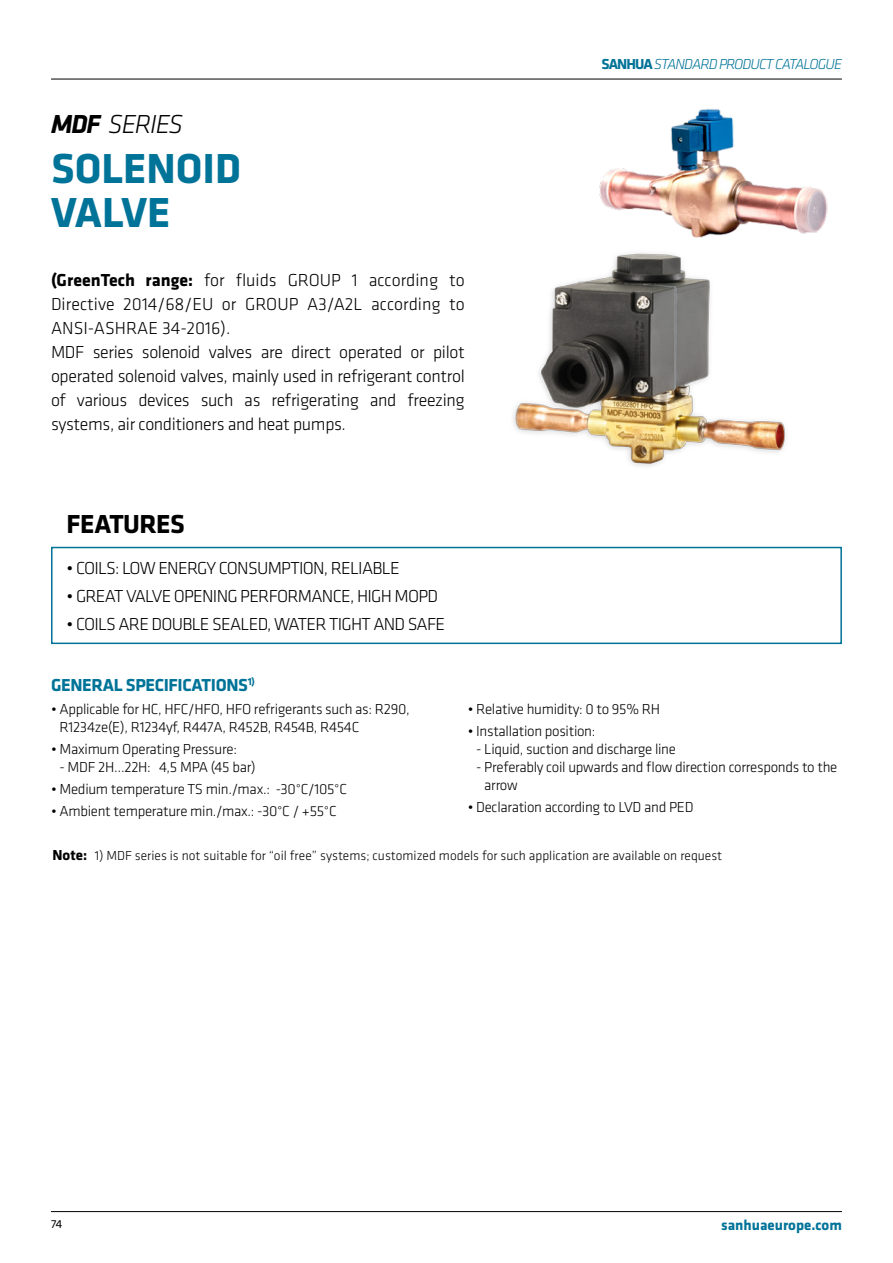
<style>
.page{position:relative;width:893px;height:1263px;background:#fff}
.page>*{position:absolute;margin:0;border:0;box-sizing:border-box;transform-origin:0 0}
.t1{font:700 43.5px/44.2px "Klavika";color:#007398}
.t2{font:italic 300 27px "Klavika";letter-spacing:-.04em;color:#000}
.t3{font:700 27px "Klavika";letter-spacing:-.02em;color:#000}
.t4{font:300 18px/24px "Klavika";letter-spacing:-.02em;color:#000}
.t5{font:300 18px "Klavika";letter-spacing:-.04em;color:#000}
.t6{font:700 18px "Klavika";letter-spacing:-.02em;color:#007398}
.t7{font:300 15px/18px "Klavika";letter-spacing:-.02em;color:#000}
.t8{font:italic 300 15px "Klavika";letter-spacing:-.06em;color:#007398}
.t9{font:700 15px "Klavika";color:#007398}
.t10{font:300 13.5px "Klavika";color:#000}
.t11{font:12px "Klavika";color:#000}
.s1{font-weight:700}
.s2{font-weight:700;font-style:normal}
.s3{font-weight:700;font-size:15px}
</style>
<div class="page">
<hr style="left:51px;top:1211px;width:791px;height:1px;background:#000">
<img style="left:513px;top:253px;width:273px;height:214px">
<img style="left:599px;top:109px;width:228px;height:129px">
<div style="left:51px;top:547px;width:791px;height:97px;border:2px solid #007398"></div>
<hr style="left:51px;top:79px;width:791px;height:1px;background:#000">
<h2 class="t2" style="left:51px;top:109px;width:134px"><span class="s1">MDF</span> SERIES</h2>
<h1 class="t1" style="left:51px;top:147px;width:192px">SOLENOID<br>VALVE</h1>
<p class="t4" style="left:51px;top:268px;width:415px"><span class="s1">(GreenTech range:</span> for fluids GROUP 1 according to Directive 2014/68/EU or GROUP A3/A2L according to ANSI-ASHRAE 34-2016).<br>MDF series solenoid valves are direct operated or pilot operated solenoid valves, mainly used in refrigerant control of various devices such as refrigerating and freezing systems, air conditioners and heat pumps.</p>
<h2 class="t3" style="left:67px;top:509px;width:120px">FEATURES</h2>
<p class="t5" style="left:67px;top:558px;width:335px">• COILS: LOW ENERGY CONSUMPTION, RELIABLE</p>
<p class="t5" style="left:67px;top:586px;width:373px">• GREAT VALVE OPENING PERFORMANCE, HIGH MOPD</p>
<p class="t5" style="left:67px;top:614px;width:380px">• COILS ARE DOUBLE SEALED, WATER TIGHT AND SAFE</p>
<p class="t8" style="left:602px;top:56px;width:242px"><span class="s2">SANHUA</span> STANDARD PRODUCT CATALOGUE</p>
<p class="t6" style="left:51px;top:676px;width:205px">GENERAL SPECIFICATIONS<sup>1)</sup></p>
<p class="t7" style="left:59px;top:700px;width:352px;text-indent:-8px">• Applicable for HC, HFC/HFO, HFO refrigerants such as: R290,<br>R1234ze(E), R1234yf, R447A, R452B, R454B, R454C</p>
<p class="t7" style="left:51px;top:740px;width:188px">• Maximum Operating Pressure:</p>
<p class="t7" style="left:59px;top:758px;width:198px">- MDF 2H…22H: 4,5 MPA (45 bar)</p>
<p class="t7" style="left:51px;top:780px;width:297px">• Medium temperature TS min./max.: -30°C/105°C</p>
<p class="t7" style="left:51px;top:803px;width:287px">• Ambient temperature min./max.: -30°C / +55°C</p>
<p class="t7" style="left:468px;top:700px;width:194px">• Relative humidity: 0 to 95% RH</p>
<p class="t7" style="left:468px;top:722px;width:129px">• Installation position:</p>
<p class="t7" style="left:476px;top:740px;width:201px">- Liquid, suction and discharge line</p>
<p class="t7" style="left:484px;top:758px;width:355px;text-indent:-8px">- Preferably coil upwards and flow direction corresponds to the arrow</p>
<p class="t7" style="left:468px;top:798px;width:227px">• Declaration according to LVD and PED</p>
<p class="t10" style="left:52px;top:848px;width:671px"><span class="s3">Note:</span> 1) MDF series is not suitable for “oil free” systems; customized models for such application are available on request</p>
<p class="t11" style="left:51px;top:1217px;width:13px">74</p>
<p class="t9" style="left:721px;top:1217px;width:122px">sanhuaeurope.com</p>
</div>
